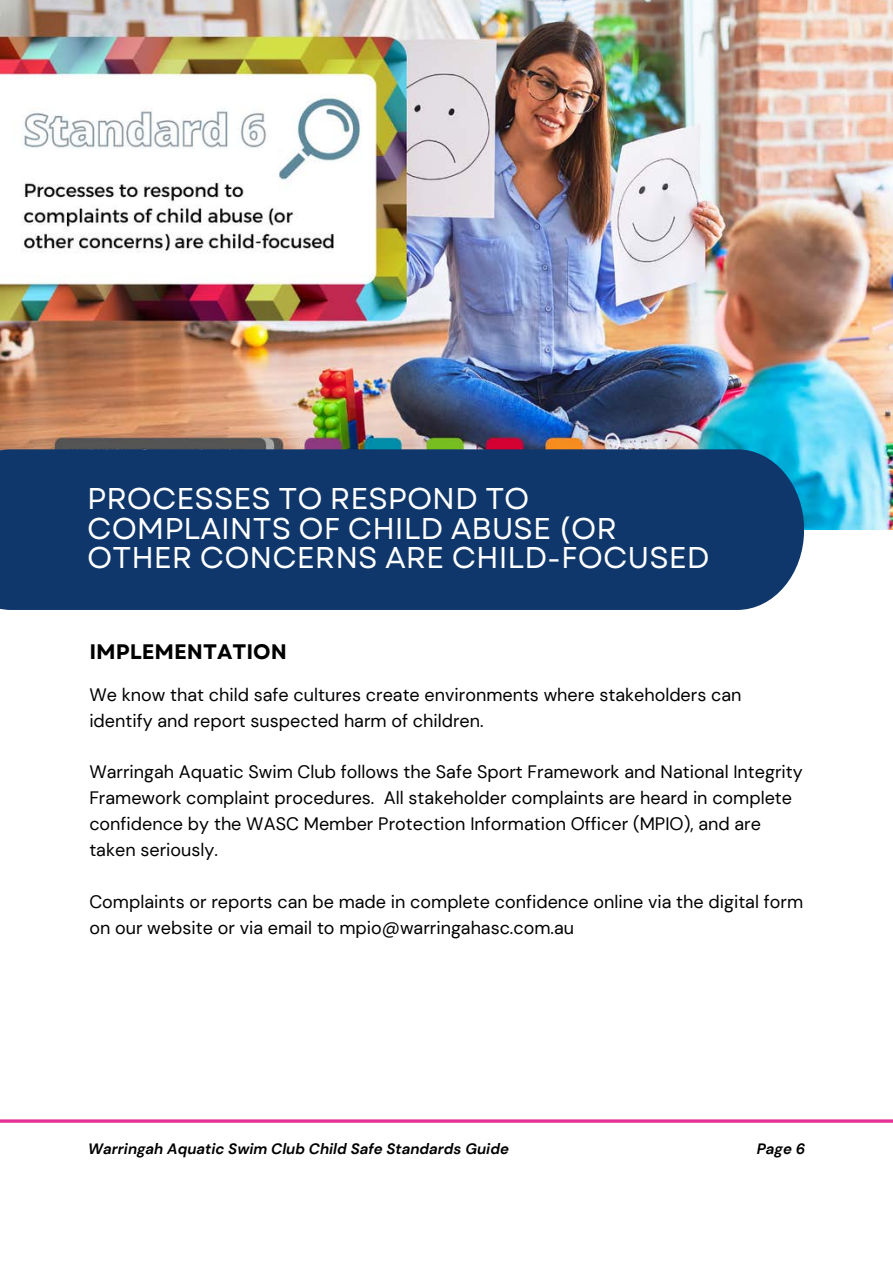
<style>
.page{position:relative;width:893px;height:1264px;background:#fff}
.page>*{position:absolute;margin:0;border:0;box-sizing:border-box;transform-origin:0 0}
.t1{font:30px/29.2px "Garet";color:#fff}
.t2{font:700 21px "Garet";color:#000}
.t3{font:18px/25.8px "DM Sans";color:#000}
.t4{font:italic 700 15px "DM Sans";color:#000}
</style>
<div class="page">
<img style="left:0;top:0;width:892px;height:529px">
<div style="left:0;top:449px;width:803px;height:161px;background:#0f376b"></div>
<hr style="left:0;top:1119px;width:892px;height:3px;background:#e53195">
<h1 class="t1" style="left:87px;top:484px;width:624px">PROCESSES TO RESPOND TO<br>COMPLAINTS OF CHILD ABUSE (OR<br>OTHER CONCERNS ARE CHILD-FOCUSED</h1>
<p class="t2" style="left:89px;top:636px;width:199px">IMPLEMENTATION</p>
<p class="t3" style="left:89px;top:681px;width:653px">We know that child safe cultures create environments where stakeholders can identify and report suspected harm of children.</p>
<p class="t3" style="left:89px;top:759px;width:715px">Warringah Aquatic Swim Club follows the Safe Sport Framework and National Integrity Framework complaint procedures. All stakeholder complaints are heard in complete confidence by the WASC Member Protection Information Officer (MPIO), and are taken seriously.</p>
<p class="t3" style="left:89px;top:888px;width:715px">Complaints or reports can be made in complete confidence online via the digital form on our website or via email to mpio@warringahasc.com.au</p>
<p class="t4" style="left:88px;top:1139px;width:422px">Warringah Aquatic Swim Club Child Safe Standards Guide</p>
<p class="t4" style="left:756px;top:1139px;width:50px">Page 6</p>
</div>
